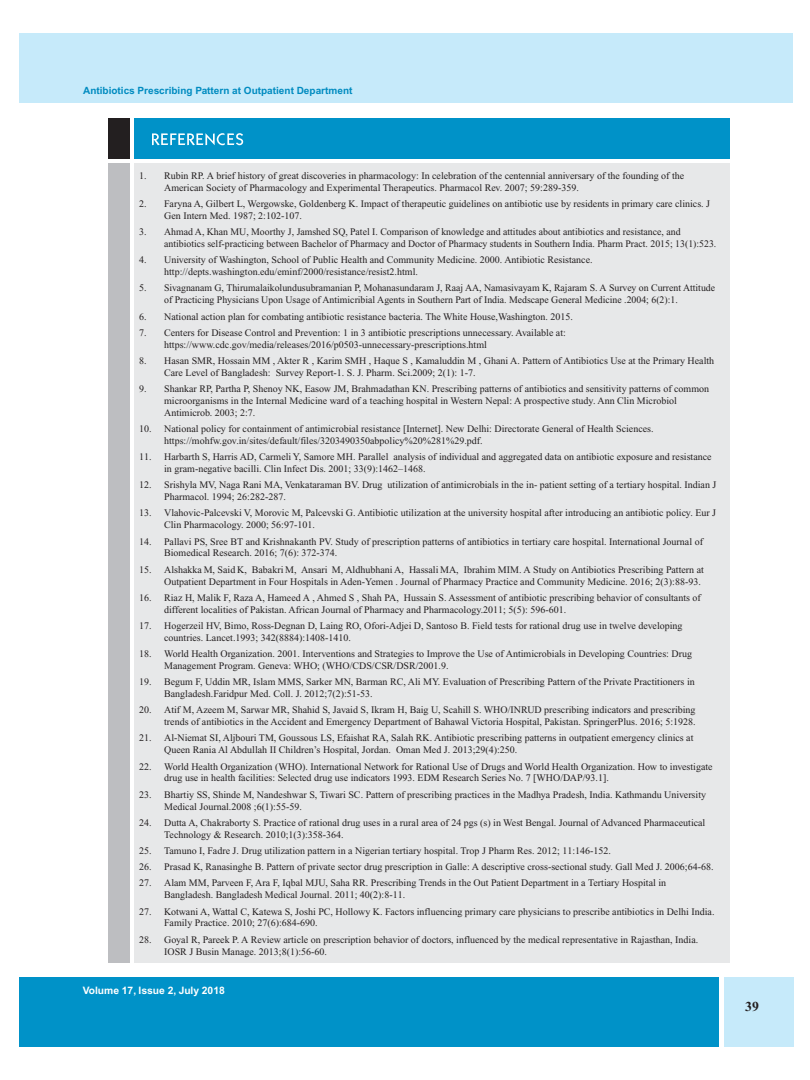
<style>
.page{position:relative;width:810px;height:1080px;background:#fff}
.page>*{position:absolute;margin:0;border:0;box-sizing:border-box;transform-origin:0 0}
.t1{font:700 13.75px "Times New Roman";color:#231f20}
.t2{font:700 10.25px "Helvetica";color:#fff}
.t3{font:10px/11.9px "Times New Roman";color:#231f20}
.t4{font:700 10px "Helvetica";color:#008bc0}
</style>
<div class="page">
<div style="left:19px;top:34px;width:774px;height:69px;background:#c6eafa"></div>
<div style="left:19px;top:977px;width:699px;height:70px;background:#0092c8"></div>
<div style="left:724px;top:977px;width:69px;height:70px;background:#c6eafa"></div>
<div style="left:108px;top:118px;width:22px;height:40px;background:#231f20"></div>
<div style="left:135px;top:163px;width:595px;height:800px;background:#e7e8e9"></div>
<div style="left:108px;top:163px;width:22px;height:800px;background:#bdbec1"></div>
<div style="left:135px;top:118px;width:595px;height:40px;background:#0092c8"></div>
<svg style="left:152px;top:133px;width:91px;height:12px"></svg>
<p class="t4" style="left:83px;top:84px;width:271px">Antibiotics Prescribing Pattern at Outpatient Department</p>
<p class="t3" style="left:164px;top:170px;width:522px;text-indent:-25px">1. Rubin RP. A brief history of great discoveries in pharmacology: In celebration of the centennial anniversary of the founding of the<br>American Society of Pharmacology and Experimental Therapeutics. Pharmacol Rev. 2007; 59:289-359.</p>
<p class="t3" style="left:164px;top:198px;width:547px;text-indent:-25px">2. Faryna A, Gilbert L, Wergowske, Goldenberg K. Impact of therapeutic guidelines on antibiotic use by residents in primary care clinics. J<br>Gen Intern Med. 1987; 2:102-107.</p>
<p class="t3" style="left:164px;top:226px;width:554px;text-indent:-25px">3. Ahmad A, Khan MU, Moorthy J, Jamshed SQ, Patel I. Comparison of knowledge and attitudes about antibiotics and resistance, and antibiotics self-practicing between Bachelor of Pharmacy and Doctor of Pharmacy students in Southern India. Pharm Pract. 2015; 13(1):523.</p>
<p class="t3" style="left:164px;top:254px;width:430px;text-indent:-25px">4. University of Washington, School of Public Health and Community Medicine. 2000. Antibiotic Resistance. http://depts.washington.edu/eminf/2000/resistance/resist2.html.</p>
<p class="t3" style="left:164px;top:282px;width:553px;text-indent:-25px">5. Sivagnanam G, Thirumalaikolundusubramanian P, Mohanasundaram J, Raaj AA, Namasivayam K, Rajaram S. A Survey on Current Attitude of Practicing Physicians Upon Usage of Antimicribial Agents in Southern Part of India. Medscape General Medicine .2004; 6(2):1.</p>
<p class="t3" style="left:139px;top:310px;width:435px">6. National action plan for combating antibiotic resistance bacteria. The White House,Washington. 2015.</p>
<p class="t3" style="left:164px;top:327px;width:403px;text-indent:-25px">7. Centers for Disease Control and Prevention: 1 in 3 antibiotic prescriptions unnecessary. Available at: https://www.cdc.gov/media/releases/2016/p0503-unnecessary-prescriptions.html</p>
<p class="t3" style="left:164px;top:355px;width:552px;text-indent:-25px">8. Hasan SMR, Hossain MM , Akter R , Karim SMH , Haque S , Kamaluddin M , Ghani A. Pattern of Antibiotics Use at the Primary Health<br>Care Level of Bangladesh: Survey Report-1. S. J. Pharm. Sci.2009; 2(1): 1-7.</p>
<p class="t3" style="left:164px;top:383px;width:547px;text-indent:-25px">9. Shankar RP, Partha P, Shenoy NK, Easow JM, Brahmadathan KN. Prescribing patterns of antibiotics and sensitivity patterns of common microorganisms in the Internal Medicine ward of a teaching hospital in Western Nepal: A prospective study. Ann Clin Microbiol<br>Antimicrob. 2003; 2:7.</p>
<p class="t3" style="left:164px;top:423px;width:491px;text-indent:-25px">10. National policy for containment of antimicrobial resistance [Internet]. New Delhi: Directorate General of Health Sciences. https://mohfw.gov.in/sites/default/files/3203490350abpolicy%20%281%29.pdf.</p>
<p class="t3" style="left:164px;top:451px;width:549px;text-indent:-25px">11. Harbarth S, Harris AD, Carmeli Y, Samore MH. Parallel analysis of individual and aggregated data on antibiotic exposure and resistance in gram-negative bacilli. Clin Infect Dis. 2001; 33(9):1462–1468.</p>
<p class="t3" style="left:164px;top:479px;width:554px;text-indent:-25px">12. Srishyla MV, Naga Rani MA, Venkataraman BV. Drug utilization of antimicrobials in the in- patient setting of a tertiary hospital. Indian J<br>Pharmacol. 1994; 26:282-287.</p>
<p class="t3" style="left:164px;top:507px;width:553px;text-indent:-25px">13. Vlahovic-Palcevski V, Morovic M, Palcevski G. Antibiotic utilization at the university hospital after introducing an antibiotic policy. Eur J<br>Clin Pharmacology. 2000; 56:97-101.</p>
<p class="t3" style="left:164px;top:535px;width:540px;text-indent:-25px">14. Pallavi PS, Sree BT and Krishnakanth PV. Study of prescription patterns of antibiotics in tertiary care hospital. International Journal of<br>Biomedical Research. 2016; 7(6): 372-374.</p>
<p class="t3" style="left:164px;top:564px;width:541px;text-indent:-25px">15. Alshakka M, Said K, Babakri M, Ansari M, Aldhubhani A, Hassali MA, Ibrahim MIM. A Study on Antibiotics Prescribing Pattern at<br>Outpatient Department in Four Hospitals in Aden-Yemen . Journal of Pharmacy Practice and Community Medicine. 2016; 2(3):88-93.</p>
<p class="t3" style="left:164px;top:592px;width:538px;text-indent:-25px">16. Riaz H, Malik F, Raza A, Hameed A , Ahmed S , Shah PA, Hussain S. Assessment of antibiotic prescribing behavior of consultants of different localities of Pakistan. African Journal of Pharmacy and Pharmacology.2011; 5(5): 596-601.</p>
<p class="t3" style="left:164px;top:620px;width:520px;text-indent:-25px">17. Hogerzeil HV, Bimo, Ross-Degnan D, Laing RO, Ofori-Adjei D, Santoso B. Field tests for rational drug use in twelve developing countries. Lancet.1993; 342(8884):1408-1410.</p>
<p class="t3" style="left:164px;top:648px;width:529px;text-indent:-25px">18. World Health Organization. 2001. Interventions and Strategies to Improve the Use of Antimicrobials in Developing Countries: Drug<br>Management Program. Geneva: WHO; (WHO/CDS/CSR/DSR/2001.9.</p>
<p class="t3" style="left:164px;top:676px;width:532px;text-indent:-25px">19. Begum F, Uddin MR, Islam MMS, Sarker MN, Barman RC, Ali MY. Evaluation of Prescribing Pattern of the Private Practitioners in<br>Bangladesh.Faridpur Med. Coll. J. 2012;7(2):51-53.</p>
<p class="t3" style="left:139px;top:704px;width:558px;text-align:right">20. Atif M, Azeem M, Sarwar MR, Shahid S, Javaid S, Ikram H, Baig U, Scahill S. WHO/INRUD prescribing indicators and prescribing trends of antibiotics in the Accident and Emergency Department of Bahawal Victoria Hospital, Pakistan. SpringerPlus. 2016; 5:1928.</p>
<p class="t3" style="left:164px;top:732px;width:531px;text-indent:-25px">21. Al-Niemat SI, Aljbouri TM, Goussous LS, Efaishat RA, Salah RK. Antibiotic prescribing patterns in outpatient emergency clinics at<br>Queen Rania Al Abdullah II Children’s Hospital, Jordan. Oman Med J. 2013;29(4):250.</p>
<p class="t3" style="left:164px;top:760px;width:550px;text-indent:-25px">22. World Health Organization (WHO). International Network for Rational Use of Drugs and World Health Organization. How to investigate drug use in health facilities: Selected drug use indicators 1993. EDM Research Series No. 7 [WHO/DAP/93.1].</p>
<p class="t3" style="left:164px;top:789px;width:543px;text-indent:-25px">23. Bhartiy SS, Shinde M, Nandeshwar S, Tiwari SC. Pattern of prescribing practices in the Madhya Pradesh, India. Kathmandu University<br>Medical Journal.2008 ;6(1):55-59.</p>
<p class="t3" style="left:164px;top:817px;width:543px;text-indent:-25px">24. Dutta A, Chakraborty S. Practice of rational drug uses in a rural area of 24 pgs (s) in West Bengal. Journal of Advanced Pharmaceutical<br>Technology &amp; Research. 2010;1(3):358-364.</p>
<p class="t3" style="left:139px;top:845px;width:473px">25. Tamuno I, Fadre J. Drug utilization pattern in a Nigerian tertiary hospital. Trop J Pharm Res. 2012; 11:146-152.</p>
<p class="t3" style="left:139px;top:861px;width:576px">26. Prasad K, Ranasinghe B. Pattern of private sector drug prescription in Galle: A descriptive cross-sectional study. Gall Med J. 2006;64-68.</p>
<p class="t3" style="left:164px;top:877px;width:504px;text-indent:-25px">27. Alam MM, Parveen F, Ara F, Iqbal MJU, Saha RR. Prescribing Trends in the Out Patient Department in a Tertiary Hospital in<br>Bangladesh. Bangladesh Medical Journal. 2011; 40(2):8-11.</p>
<p class="t3" style="left:164px;top:905px;width:552px;text-indent:-25px">27. Kotwani A, Wattal C, Katewa S, Joshi PC, Hollowy K. Factors influencing primary care physicians to prescribe antibiotics in Delhi India.<br>Family Practice. 2010; 27(6):684-690.</p>
<p class="t3" style="left:164px;top:934px;width:536px;text-indent:-25px">28. Goyal R, Pareek P. A Review article on prescription behavior of doctors, influenced by the medical representative in Rajasthan, India.<br>IOSR J Busin Manage. 2013;8(1):56-60.</p>
<p class="t2" style="left:83px;top:985px;width:143px">Volume 17, Issue 2, July 2018</p>
<h1 class="t1" style="left:745px;top:999px;width:15px">39</h1>
</div>
